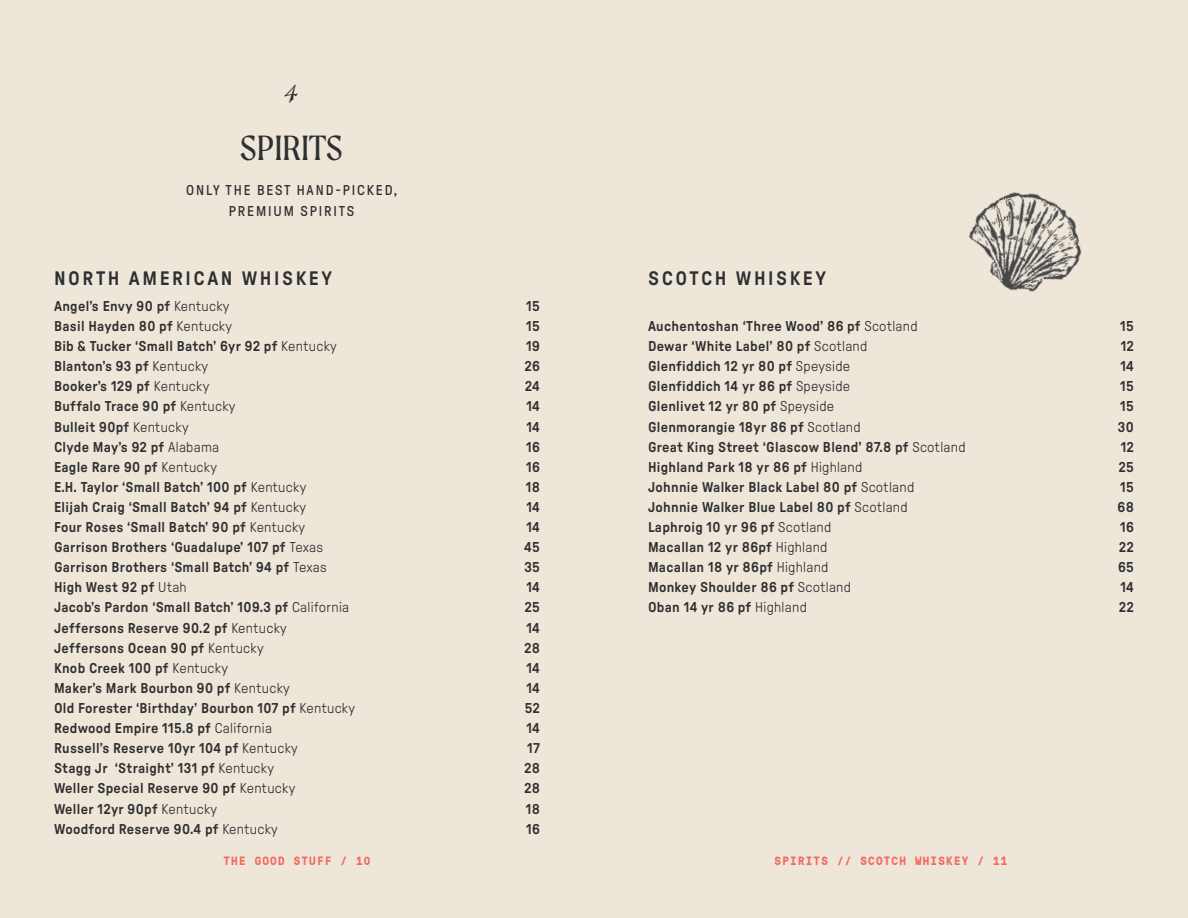
<style>
.page{position:relative;width:1188px;height:918px;background:#ede6d9}
.page>*{position:absolute;margin:0;border:0;box-sizing:border-box;transform-origin:0 0}
.t1{font:37.5px "Moret";color:#2e2f30}
.t2{font:24px "Numbers Bayside";color:#2e2f30}
.t3{font:500 19.5px "GT Pressura";letter-spacing:.13em;color:#2e2f30}
.t4{font:500 14.25px "GT Pressura";letter-spacing:.02em;color:#2e2f30}
.t5{font:14.25px/21px "GT Pressura";letter-spacing:.13em;color:#2e2f30;text-align:center}
.t6{font:700 12px "GT Pressura Mono";letter-spacing:.1em;color:#f26a5f}
.s1{font-weight:300}
</style>
<div class="page">
<img style="left:952px;top:169px;width:146px;height:139px">
<h2 class="t2" style="left:285px;top:80px;width:15px">4</h2>
<h1 class="t1" style="left:240px;top:127px;width:104px">SPIRITS</h1>
<p class="t5" style="left:186px;top:180px;width:213px">ONLY THE BEST HAND-PICKED,<br>PREMIUM SPIRITS</p>
<h3 class="t3" style="left:54px;top:266px;width:279px">NORTH AMERICAN WHISKEY</h3>
<p class="t4" style="left:54px;top:297px;width:177px">Angel’s Envy 90 pf <span class="s1">Kentucky</span></p>
<p class="t4" style="left:526px;top:297px;width:15px">15</p>
<p class="t4" style="left:54px;top:318px;width:180px">Basil Hayden 80 pf <span class="s1">Kentucky</span></p>
<p class="t4" style="left:526px;top:318px;width:15px">15</p>
<p class="t4" style="left:54px;top:338px;width:284px">Bib &amp; Tucker ‘Small Batch’ 6yr 92 pf <span class="s1">Kentucky</span></p>
<p class="t4" style="left:526px;top:338px;width:15px">19</p>
<p class="t4" style="left:54px;top:358px;width:156px">Blanton’s 93 pf <span class="s1">Kentucky</span></p>
<p class="t4" style="left:524px;top:358px;width:17px">26</p>
<p class="t4" style="left:54px;top:378px;width:157px">Booker’s 129 pf <span class="s1">Kentucky</span></p>
<p class="t4" style="left:525px;top:378px;width:17px">24</p>
<p class="t4" style="left:54px;top:398px;width:183px">Buffalo Trace 90 pf <span class="s1">Kentucky</span></p>
<p class="t4" style="left:526px;top:398px;width:15px">14</p>
<p class="t4" style="left:54px;top:418px;width:136px">Bulleit 90pf <span class="s1">Kentucky</span></p>
<p class="t4" style="left:526px;top:418px;width:15px">14</p>
<p class="t4" style="left:54px;top:438px;width:167px">Clyde May’s 92 pf <span class="s1">Alabama</span></p>
<p class="t4" style="left:526px;top:438px;width:15px">16</p>
<p class="t4" style="left:54px;top:458px;width:165px">Eagle Rare 90 pf <span class="s1">Kentucky</span></p>
<p class="t4" style="left:526px;top:458px;width:15px">16</p>
<p class="t4" style="left:54px;top:478px;width:254px">E.H. Taylor ‘Small Batch’ 100 pf <span class="s1">Kentucky</span></p>
<p class="t4" style="left:526px;top:478px;width:16px">18</p>
<p class="t4" style="left:54px;top:499px;width:254px">Elijah Craig ‘Small Batch’ 94 pf <span class="s1">Kentucky</span></p>
<p class="t4" style="left:526px;top:499px;width:15px">14</p>
<p class="t4" style="left:54px;top:519px;width:253px">Four Roses ‘Small Batch’ 90 pf <span class="s1">Kentucky</span></p>
<p class="t4" style="left:526px;top:519px;width:15px">14</p>
<p class="t4" style="left:54px;top:539px;width:271px">Garrison Brothers ‘Guadalupe’ 107 pf <span class="s1">Texas</span></p>
<p class="t4" style="left:524px;top:539px;width:17px">45</p>
<p class="t4" style="left:54px;top:559px;width:274px">Garrison Brothers ‘Small Batch’ 94 pf <span class="s1">Texas</span></p>
<p class="t4" style="left:524px;top:559px;width:17px">35</p>
<p class="t4" style="left:54px;top:579px;width:134px">High West 92 pf <span class="s1">Utah</span></p>
<p class="t4" style="left:526px;top:579px;width:15px">14</p>
<p class="t4" style="left:54px;top:599px;width:297px">Jacob’s Pardon ‘Small Batch’ 109.3 pf <span class="s1">California</span></p>
<p class="t4" style="left:524px;top:599px;width:17px">25</p>
<p class="t4" style="left:54px;top:619px;width:234px">Jeffersons Reserve 90.2 pf <span class="s1">Kentucky</span></p>
<p class="t4" style="left:526px;top:619px;width:15px">14</p>
<p class="t4" style="left:54px;top:639px;width:211px">Jeffersons Ocean 90 pf <span class="s1">Kentucky</span></p>
<p class="t4" style="left:524px;top:639px;width:17px">28</p>
<p class="t4" style="left:54px;top:659px;width:175px">Knob Creek 100 pf <span class="s1">Kentucky</span></p>
<p class="t4" style="left:526px;top:659px;width:15px">14</p>
<p class="t4" style="left:54px;top:679px;width:237px">Maker’s Mark Bourbon 90 pf <span class="s1">Kentucky</span></p>
<p class="t4" style="left:526px;top:679px;width:15px">14</p>
<p class="t4" style="left:54px;top:700px;width:303px">Old Forester ‘Birthday’ Bourbon 107 pf <span class="s1">Kentucky</span></p>
<p class="t4" style="left:525px;top:700px;width:17px">52</p>
<p class="t4" style="left:54px;top:720px;width:219px">Redwood Empire 115.8 pf <span class="s1">California</span></p>
<p class="t4" style="left:526px;top:720px;width:15px">14</p>
<p class="t4" style="left:54px;top:740px;width:245px">Russell’s Reserve 10yr 104 pf <span class="s1">Kentucky</span></p>
<p class="t4" style="left:527px;top:740px;width:14px">17</p>
<p class="t4" style="left:54px;top:760px;width:221px">Stagg Jr ‘Straight’ 131 pf <span class="s1">Kentucky</span></p>
<p class="t4" style="left:524px;top:760px;width:17px">28</p>
<p class="t4" style="left:54px;top:780px;width:243px">Weller Special Reserve 90 pf <span class="s1">Kentucky</span></p>
<p class="t4" style="left:524px;top:780px;width:17px">28</p>
<p class="t4" style="left:54px;top:800px;width:165px">Weller 12yr 90pf <span class="s1">Kentucky</span></p>
<p class="t4" style="left:526px;top:800px;width:16px">18</p>
<p class="t4" style="left:54px;top:820px;width:225px">Woodford Reserve 90.4 pf <span class="s1">Kentucky</span></p>
<p class="t4" style="left:526px;top:820px;width:15px">16</p>
<p class="t6" style="left:224px;top:852px;width:149px">THE GOOD STUFF / 10</p>
<h3 class="t3" style="left:648px;top:266px;width:180px">SCOTCH WHISKEY</h3>
<p class="t4" style="left:648px;top:318px;width:271px">Auchentoshan ‘Three Wood’ 86 pf <span class="s1">Scotland</span></p>
<p class="t4" style="left:1120px;top:318px;width:15px">15</p>
<p class="t4" style="left:648px;top:338px;width:221px">Dewar ‘White Label’ 80 pf <span class="s1">Scotland</span></p>
<p class="t4" style="left:1121px;top:338px;width:15px">12</p>
<p class="t4" style="left:648px;top:358px;width:204px">Glenfiddich 12 yr 80 pf <span class="s1">Speyside</span></p>
<p class="t4" style="left:1120px;top:358px;width:15px">14</p>
<p class="t4" style="left:648px;top:378px;width:204px">Glenfiddich 14 yr 86 pf <span class="s1">Speyside</span></p>
<p class="t4" style="left:1120px;top:378px;width:15px">15</p>
<p class="t4" style="left:648px;top:398px;width:188px">Glenlivet 12 yr 80 pf <span class="s1">Speyside</span></p>
<p class="t4" style="left:1120px;top:398px;width:15px">15</p>
<p class="t4" style="left:648px;top:418px;width:214px">Glenmorangie 18yr 86 pf <span class="s1">Scotland</span></p>
<p class="t4" style="left:1118px;top:418px;width:18px">30</p>
<p class="t4" style="left:648px;top:438px;width:319px">Great King Street ‘Glascow Blend’ 87.8 pf <span class="s1">Scotland</span></p>
<p class="t4" style="left:1121px;top:438px;width:15px">12</p>
<p class="t4" style="left:648px;top:458px;width:216px">Highland Park 18 yr 86 pf <span class="s1">Highland</span></p>
<p class="t4" style="left:1119px;top:458px;width:17px">25</p>
<p class="t4" style="left:648px;top:478px;width:268px">Johnnie Walker Black Label 80 pf <span class="s1">Scotland</span></p>
<p class="t4" style="left:1120px;top:478px;width:15px">15</p>
<p class="t4" style="left:648px;top:499px;width:261px">Johnnie Walker Blue Label 80 pf <span class="s1">Scotland</span></p>
<p class="t4" style="left:1118px;top:499px;width:18px">68</p>
<p class="t4" style="left:648px;top:519px;width:185px">Laphroig 10 yr 96 pf <span class="s1">Scotland</span></p>
<p class="t4" style="left:1120px;top:519px;width:15px">16</p>
<p class="t4" style="left:648px;top:539px;width:181px">Macallan 12 yr 86pf <span class="s1">Highland</span></p>
<p class="t4" style="left:1119px;top:539px;width:17px">22</p>
<p class="t4" style="left:648px;top:559px;width:182px">Macallan 18 yr 86pf <span class="s1">Highland</span></p>
<p class="t4" style="left:1118px;top:559px;width:17px">65</p>
<p class="t4" style="left:648px;top:579px;width:205px">Monkey Shoulder 86 pf <span class="s1">Scotland</span></p>
<p class="t4" style="left:1120px;top:579px;width:15px">14</p>
<p class="t4" style="left:648px;top:599px;width:160px">Oban 14 yr 86 pf <span class="s1">Highland</span></p>
<p class="t4" style="left:1119px;top:599px;width:17px">22</p>
<p class="t6" style="left:775px;top:852px;width:234px">SPIRITS // SCOTCH WHISKEY / 11</p>
</div>
